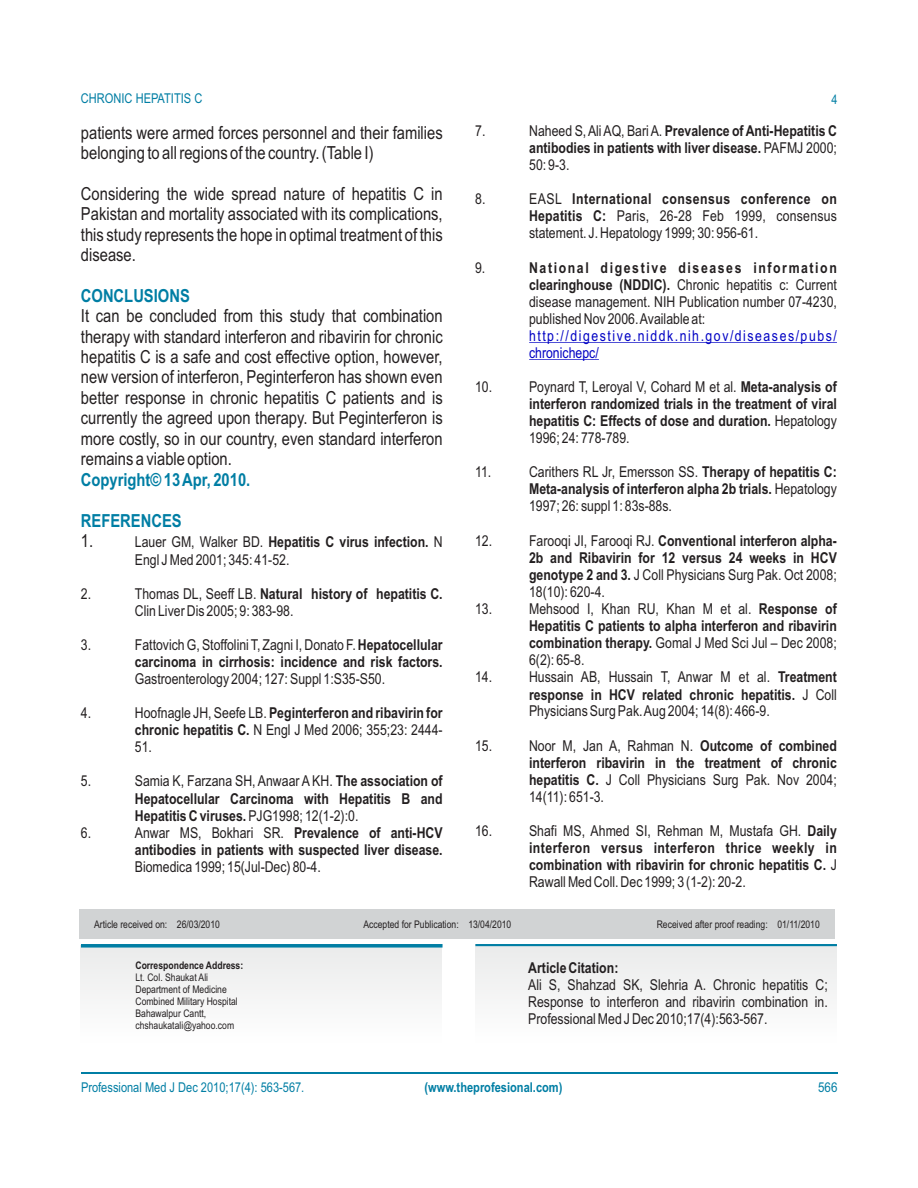
<style>
.page{position:relative;width:918px;height:1188px;background:#fff}
.page>*{position:absolute;margin:0;border:0;box-sizing:border-box;transform-origin:0 0}
.t1{font:18px/20.4px "Arial Narrow";color:#231f20}
.t2{font:700 18px "Arial Narrow";color:#007ea4}
.t3{font:700 15px/17.1px "Arial Narrow";color:#231f20}
.t4{font:15px/17px "Arial Narrow";color:#231f20}
.t5{font:700 15px "Arial Narrow";letter-spacing:.03em;color:#231f20}
.t6{font:15px/17px "Arial Narrow";letter-spacing:.1em;color:#0000c4}
.t7{font:13.5px "Arial Narrow";color:#007ea4}
.t8{font:700 13.5px "Arial Narrow";color:#007ea4}
.t9{font:13.5px "Arial Narrow";color:#007ea4;scale:1.04 1}
.t10{font:13.2px "Arial Narrow";color:#007ea4}
.t11{font:10.5px/11.9px "Arial Narrow";color:#231f20}
.t12{font:700 10.5px "Arial Narrow";color:#231f20}
.s1{font-weight:400}
.s2{font-weight:700}
.s3{font-weight:400;font-size:18px}
</style>
<div class="page">
<hr style="left:529px;top:342px;width:308px;height:1px;background:#0000c4">
<hr style="left:529px;top:359px;width:70px;height:1px;background:#0000c4">
<hr style="left:81px;top:1072px;width:756px;height:2px;background:#007ea4">
<div style="left:81px;top:945px;width:361px;height:129px;background:#f7f8f8"></div>
<svg style="left:81px;top:944px;width:362px;height:4px"></svg>
<div style="left:476px;top:944px;width:361px;height:129px;background:#f7f7f7"></div>
<hr style="left:475px;top:944px;width:362px;height:2px;background:#007ea4">
<div style="left:79px;top:909px;width:756px;height:30px;background:#d1d3d4"></div>
<p class="t7" style="left:81px;top:93px;width:123px">CHRONIC HEPATITIS C</p>
<p class="t10" style="left:832px;top:94px;width:8px">4</p>
<p class="t1" style="left:81px;top:124px;width:363px">patients were armed forces personnel and their families</p>
<p class="t4" style="left:475px;top:124px;width:12px">7.</p>
<p class="t3" style="left:529px;top:124px;width:309px"><span class="s1">Naheed S, Ali AQ, Bari A.</span> Prevalence of Anti-Hepatitis C antibodies in patients with liver disease. <span class="s1">PAFMJ 2000;</span></p>
<p class="t1" style="left:81px;top:144px;width:294px">belonging to all regions of the country. (Table I)</p>
<p class="t4" style="left:529px;top:158px;width:42px">50: 9-3.</p>
<p class="t1" style="left:81px;top:185px;width:363px">Considering the wide spread nature of hepatitis C in</p>
<p class="t4" style="left:475px;top:192px;width:12px">8.</p>
<p class="t5" style="left:529px;top:193px;width:309px"><span class="s1">EASL</span> International consensus conference on</p>
<p class="t1" style="left:81px;top:205px;width:363px">Pakistan and mortality associated with its complications,</p>
<p class="t4" style="left:529px;top:209px;width:309px"><span class="s2">Hepatitis C:</span> Paris, 26-28 Feb 1999, consensus statement. J. Hepatology 1999; 30: 956-61.</p>
<p class="t1" style="left:81px;top:226px;width:363px">this study represents the hope in optimal treatment of this disease.</p>
<p class="t4" style="left:475px;top:260px;width:12px">9.</p>
<p class="t4" style="left:529px;top:260px;width:309px;text-align:justify"><span class="s2">National digestive diseases information clearinghouse (NDDIC).</span> Chronic hepatitis c: Current disease management. NIH Publication number 07-4230,</p>
<p class="t2" style="left:81px;top:289px;width:111px">CONCLUSIONS</p>
<p class="t1" style="left:81px;top:307px;width:363px">It can be concluded from this study that combination</p>
<p class="t4" style="left:529px;top:311px;width:178px">published Nov 2006. Available at:</p>
<p class="t1" style="left:81px;top:328px;width:363px;text-align:justify">therapy with standard interferon and ribavirin for chronic hepatitis C is a safe and cost effective option, however, new version of interferon, Peginterferon has shown even</p>
<p class="t6" style="left:529px;top:328px;width:309px">http://digestive.niddk.nih.gov/diseases/pubs/ chronichepc/</p>
<p class="t4" style="left:475px;top:379px;width:19px">10.</p>
<p class="t4" style="left:529px;top:379px;width:309px">Poynard T, Leroyal V, Cohard M et al. <span class="s2">Meta-analysis of</span></p>
<p class="t1" style="left:81px;top:389px;width:363px">better response in chronic hepatitis C patients and is</p>
<p class="t3" style="left:529px;top:397px;width:309px">interferon randomized trials in the treatment of viral</p>
<p class="t1" style="left:81px;top:409px;width:363px">currently the agreed upon therapy. But Peginterferon is</p>
<p class="t3" style="left:529px;top:414px;width:309px">hepatitis C: Effects of dose and duration. <span class="s1">Hepatology</span></p>
<p class="t1" style="left:81px;top:430px;width:363px">more costly, so in our country, even standard interferon</p>
<p class="t4" style="left:529px;top:431px;width:102px">1996; 24: 778-789.</p>
<p class="t1" style="left:81px;top:450px;width:152px">remains a viable option.</p>
<p class="t4" style="left:475px;top:465px;width:18px">11.</p>
<p class="t3" style="left:529px;top:465px;width:309px;text-align:justify"><span class="s1">Carithers RL Jr, Emersson SS.</span> Therapy of hepatitis C:<br>Meta-analysis of interferon alpha 2b trials. <span class="s1">Hepatology 1997; 26: suppl 1: 83s-88s.</span></p>
<p class="t3" style="left:81px;top:535px;width:363px"><span class="s3">1.</span> <span class="s1">Lauer GM, Walker BD.</span> Hepatitis C virus infection. <span class="s1">N</span></p>
<p class="t4" style="left:475px;top:533px;width:19px">12.</p>
<p class="t3" style="left:529px;top:533px;width:309px"><span class="s1">Farooqi JI, Farooqi RJ.</span> Conventional interferon alpha-</p>
<p class="t4" style="left:135px;top:552px;width:156px">Engl J Med 2001; 345: 41-52.</p>
<p class="t3" style="left:529px;top:550px;width:309px">2b and Ribavirin for 12 versus 24 weeks in HCV genotype 2 and 3. <span class="s1">J Coll Physicians Surg Pak. Oct 2008;</span></p>
<p class="t4" style="left:81px;top:586px;width:12px">2.</p>
<p class="t3" style="left:135px;top:586px;width:309px"><span class="s1">Thomas DL, Seeff LB.</span> Natural history of hepatitis C.</p>
<p class="t4" style="left:529px;top:584px;width:77px">18(10): 620-4.</p>
<p class="t4" style="left:135px;top:603px;width:160px">Clin Liver Dis 2005; 9: 383-98.</p>
<p class="t4" style="left:475px;top:602px;width:19px">13.</p>
<p class="t3" style="left:529px;top:602px;width:309px"><span class="s1">Mehsood I, Khan RU, Khan M et al.</span> Response of<br>Hepatitis C patients to alpha interferon and ribavirin</p>
<p class="t4" style="left:81px;top:638px;width:12px">3.</p>
<p class="t4" style="left:135px;top:638px;width:309px">Fattovich G, Stoffolini T, Zagni I, Donato F. <span class="s2">Hepatocellular</span></p>
<p class="t4" style="left:529px;top:636px;width:309px"><span class="s2">combination therapy.</span> Gomal J Med Sci Jul – Dec 2008;</p>
<p class="t3" style="left:135px;top:655px;width:309px">carcinoma in cirrhosis: incidence and risk factors.</p>
<p class="t4" style="left:529px;top:653px;width:57px">6(2): 65-8.</p>
<p class="t4" style="left:135px;top:672px;width:252px">Gastroenterology 2004; 127: Suppl 1:S35-S50.</p>
<p class="t4" style="left:475px;top:670px;width:19px">14.</p>
<p class="t3" style="left:529px;top:670px;width:309px"><span class="s1">Hussain AB, Hussain T, Anwar M et al.</span> Treatment response in HCV related chronic hepatitis. <span class="s1">J Coll</span></p>
<p class="t4" style="left:81px;top:706px;width:12px">4.</p>
<p class="t3" style="left:135px;top:706px;width:309px"><span class="s1">Hoofnagle JH, Seefe LB.</span> Peginterferon and ribavirin for</p>
<p class="t4" style="left:529px;top:704px;width:242px">Physicians Surg Pak. Aug 2004; 14(8): 466-9.</p>
<p class="t4" style="left:135px;top:723px;width:309px"><span class="s2">chronic hepatitis C.</span> N Engl J Med 2006; 355;23: 2444-<br>51.</p>
<p class="t2" style="left:81px;top:472px;width:171px">Copyright© 13 Apr, 2010.</p>
<p class="t2" style="left:81px;top:514px;width:102px">REFERENCES</p>
<p class="t4" style="left:475px;top:738px;width:19px">15.</p>
<p class="t3" style="left:529px;top:738px;width:309px"><span class="s1">Noor M, Jan A, Rahman N.</span> Outcome of combined interferon ribavirin in the treatment of chronic</p>
<p class="t4" style="left:81px;top:774px;width:12px">5.</p>
<p class="t4" style="left:135px;top:774px;width:309px">Samia K, Farzana SH, Anwaar A KH. <span class="s2">The association of</span></p>
<p class="t4" style="left:529px;top:773px;width:309px"><span class="s2">hepatitis C.</span> J Coll Physicians Surg Pak. Nov 2004;</p>
<p class="t3" style="left:135px;top:791px;width:309px">Hepatocellular Carcinoma with Hepatitis B and</p>
<p class="t4" style="left:529px;top:790px;width:76px">14(11): 651-3.</p>
<p class="t3" style="left:135px;top:808px;width:225px">Hepatitis C viruses. <span class="s1">PJG1998; 12(1-2):0.</span></p>
<p class="t4" style="left:81px;top:826px;width:12px">6.</p>
<p class="t3" style="left:135px;top:826px;width:309px"><span class="s1">Anwar MS, Bokhari SR.</span> Prevalence of anti-HCV</p>
<p class="t4" style="left:475px;top:824px;width:19px">16.</p>
<p class="t4" style="left:529px;top:824px;width:309px">Shafi MS, Ahmed SI, Rehman M, Mustafa GH. <span class="s2">Daily</span></p>
<p class="t3" style="left:135px;top:843px;width:309px">antibodies in patients with suspected liver disease.</p>
<p class="t5" style="left:529px;top:842px;width:309px">interferon versus interferon thrice weekly in</p>
<p class="t4" style="left:135px;top:860px;width:187px">Biomedica 1999; 15(Jul-Dec) 80-4.</p>
<p class="t3" style="left:529px;top:858px;width:309px">combination with ribavirin for chronic hepatitis C. <span class="s1">J<br>Rawall Med Coll. Dec 1999; 3 (1-2): 20-2.</span></p>
<p class="t11" style="left:94px;top:919px;width:127px">Article received on: 26/03/2010</p>
<p class="t11" style="left:364px;top:919px;width:149px">Accepted for Publication: 13/04/2010</p>
<p class="t11" style="left:657px;top:919px;width:165px">Received after proof reading: 01/11/2010</p>
<p class="t12" style="left:135px;top:961px;width:109px">Correspondence Address:</p>
<p class="t11" style="left:135px;top:972px;width:104px">Lt. Col. Shaukat Ali<br>Department of Medicine<br>Combined Military Hospital<br>Bahawalpur Cantt, chshaukatali@yahoo.com</p>
<p class="t3" style="left:528px;top:961px;width:92px">Article Citation:</p>
<p class="t4" style="left:528px;top:978px;width:301px;text-align:justify">Ali S, Shahzad SK, Slehria A. Chronic hepatitis C; Response to interferon and ribavirin combination in.<br>Professional Med J Dec 2010;17(4):563-567.</p>
<p class="t7" style="left:81px;top:1082px;width:225px">Professional Med J Dec 2010;17(4): 563-567.</p>
<p class="t8" style="left:424px;top:1082px;width:140px">(www.theprofesional.com)</p>
<p class="t9" style="left:818px;top:1082px;width:20px">566</p>
</div>
